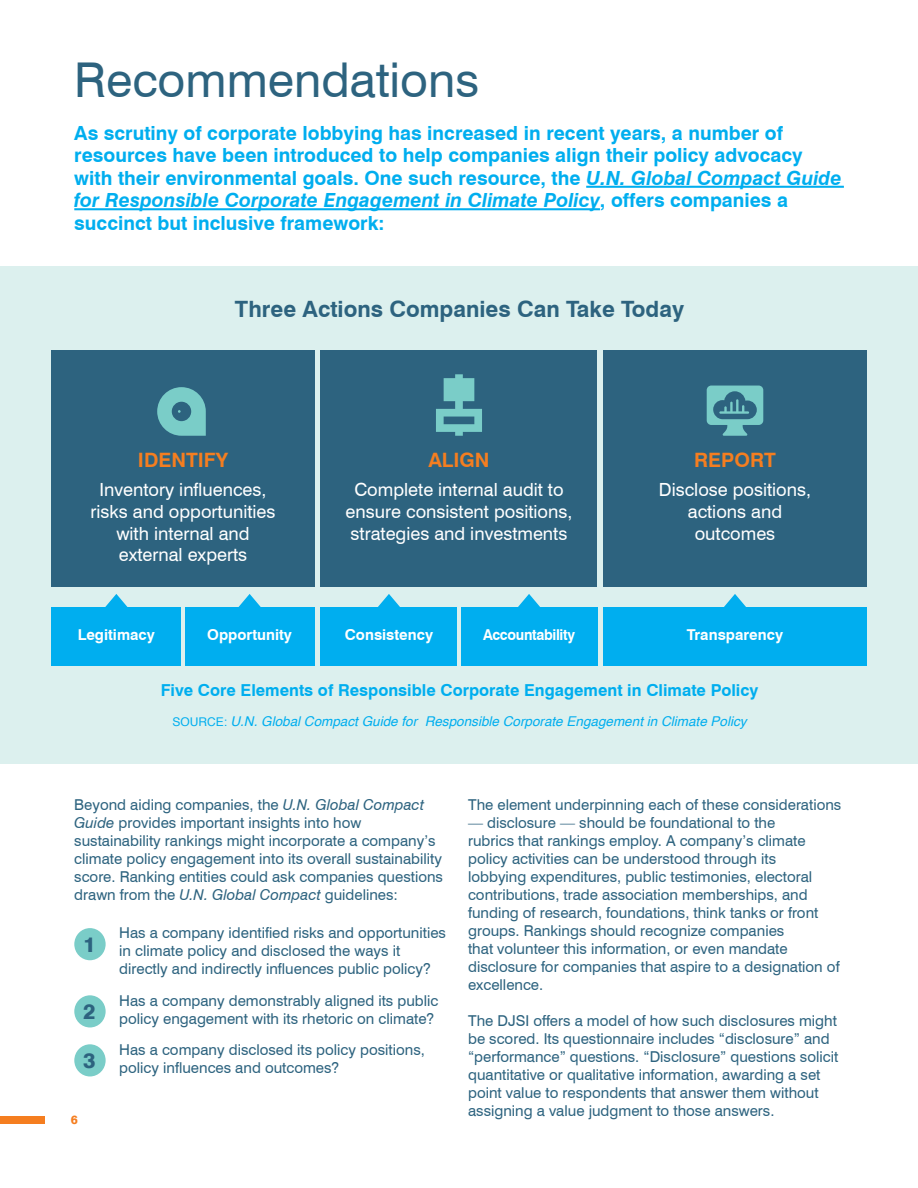
<style>
.page{position:relative;width:918px;height:1188px;background:#fff}
.page>*{position:absolute;margin:0;border:0;box-sizing:border-box;transform-origin:0 0}
.t1{font:48px "Swiss 721 BT";color:#2d637f}
.t2{font:700 22.5px "Swiss 721 BT";color:#2d637f}
.t3{font:800 21px "Swiss 721 BT";color:#2d637f}
.t4{font:700 19.8px "Swiss 721 BT";color:#f57e20}
.t5{font:700 19.5px/22.5px "Swiss 721 BT";color:#00aeef}
.t6{font:18.15px/21.8px "Swiss 721 BT";color:#fff;text-align:center}
.t7{font:700 16.5px "Swiss 721 BT";color:#00aeef}
.t8{font:15px/18px "Swiss 721 BT";color:#2d637f}
.t9{font:700 15px "Swiss 721 BT";color:#fff}
.t10{font:700 15px "Swiss 721 BT";letter-spacing:-.025em;color:#fff;scale:.95 1}
.t11{font:italic 13.5px "Helvetica";color:#00aeef}
.t12{font:800 12px "Swiss 721 BT";color:#f57e20}
.s1{font-style:italic}
.s2{font-style:normal;font-size:12px}
</style>
<div class="page">
<div style="left:0;top:1116px;width:45px;height:7px;background:#f57e20"></div>
<div style="left:0;top:266px;width:918px;height:498px;background:#dcf0ee"></div>
<div style="left:51px;top:351px;width:264px;height:236px;background:#2d637f"></div>
<div style="left:321px;top:351px;width:276px;height:236px;background:#2d637f"></div>
<div style="left:603px;top:351px;width:264px;height:236px;background:#2d637f"></div>
<div style="left:51px;top:607px;width:130px;height:58px;background:#00aeef"></div>
<div style="left:321px;top:607px;width:136px;height:58px;background:#00aeef"></div>
<div style="left:185px;top:607px;width:130px;height:58px;background:#00aeef"></div>
<div style="left:461px;top:607px;width:136px;height:58px;background:#00aeef"></div>
<div style="left:603px;top:607px;width:264px;height:58px;background:#00aeef"></div>
<svg style="left:105px;top:594px;width:23px;height:13px"></svg>
<svg style="left:378px;top:594px;width:22px;height:13px"></svg>
<svg style="left:238px;top:594px;width:23px;height:13px"></svg>
<svg style="left:518px;top:594px;width:22px;height:13px"></svg>
<svg style="left:724px;top:594px;width:22px;height:13px"></svg>
<hr style="left:586px;top:186px;width:258px;height:2px;background:#00aeef">
<hr style="left:74px;top:208px;width:526px;height:2px;background:#00aeef">
<div style="left:74px;top:928px;width:32px;height:32px;background:#7acdc8;border-radius:50%"></div>
<div style="left:74px;top:995px;width:32px;height:32px;background:#7acdc8;border-radius:50%"></div>
<div style="left:74px;top:1044px;width:32px;height:32px;background:#7acdc8;border-radius:50%"></div>
<svg style="left:157px;top:387px;width:49px;height:49px"></svg>
<svg style="left:436px;top:374px;width:46px;height:62px"></svg>
<svg style="left:707px;top:386px;width:56px;height:50px"></svg>
<h1 class="t1" style="left:74px;top:51px;width:406px">Recommendations</h1>
<p class="t5" style="left:74px;top:121px;width:769px">As scrutiny of corporate lobbying has increased in recent years, a number of resources have been introduced to help companies align their policy advocacy with their environmental goals. One such resource, the <span class="s1">U.N. Global Compact Guide for Responsible Corporate Engagement in Climate Policy</span>, offers companies a succinct but inclusive framework:</p>
<h2 class="t2" style="left:235px;top:295px;width:451px">Three Actions Companies Can Take Today</h2>
<h3 class="t4" style="left:138px;top:448px;width:92px">IDENTIFY</h3>
<p class="t6" style="left:91px;top:479px;width:186px">Inventory influences, risks and opportunities with internal and external experts</p>
<h3 class="t4" style="left:428px;top:448px;width:63px">ALIGN</h3>
<p class="t6" style="left:346px;top:479px;width:228px">Complete internal audit to ensure consistent positions, strategies and investments</p>
<h3 class="t4" style="left:694px;top:448px;width:83px">REPORT</h3>
<p class="t6" style="left:659px;top:479px;width:154px">Disclose positions, actions and outcomes</p>
<p class="t9" style="left:78px;top:626px;width:79px">Legitimacy</p>
<p class="t9" style="left:207px;top:626px;width:86px">Opportunity</p>
<p class="t9" style="left:345px;top:626px;width:90px">Consistency</p>
<p class="t10" style="left:483px;top:626px;width:98px">Accountability</p>
<p class="t9" style="left:687px;top:626px;width:98px">Transparency</p>
<p class="t7" style="left:161px;top:680px;width:599px">Five Core Elements of Responsible Corporate Engagement in Climate Policy</p>
<p class="t11" style="left:172px;top:711px;width:576px"><span class="s2">SOURCE:</span> U.N. Global Compact Guide for Responsible Corporate Engagement in Climate Policy</p>
<p class="t8" style="left:74px;top:796px;width:370px">Beyond aiding companies, the <span class="s1">U.N. Global Compact Guide</span> provides important insights into how sustainability rankings might incorporate a company’s climate policy engagement into its overall sustainability score. Ranking entities could ask companies questions drawn from the <span class="s1">U.N. Global Compact</span> guidelines:</p>
<h3 class="t3" style="left:83px;top:932px;width:14px">1</h3>
<p class="t8" style="left:119px;top:924px;width:328px">Has a company identified risks and opportunities in climate policy and disclosed the ways it directly and indirectly influences public policy?</p>
<h3 class="t3" style="left:83px;top:999px;width:14px">2</h3>
<p class="t8" style="left:119px;top:991px;width:321px">Has a company demonstrably aligned its public policy engagement with its rhetoric on climate?</p>
<h3 class="t3" style="left:83px;top:1048px;width:14px">3</h3>
<p class="t8" style="left:119px;top:1041px;width:307px">Has a company disclosed its policy positions, policy influences and outcomes?</p>
<p class="t12" style="left:71px;top:1112px;width:9px">6</p>
<p class="t8" style="left:468px;top:796px;width:375px">The element underpinning each of these considerations</p>
<p class="t8" style="left:468px;top:814px;width:373px">— disclosure — should be foundational to the<br>rubrics that rankings employ. A company’s climate policy activities can be understood through its<br>lobbying expenditures, public testimonies, electoral contributions, trade association memberships, and funding of research, foundations, think tanks or front groups. Rankings should recognize companies<br>that volunteer this information, or even mandate disclosure for companies that aspire to a designation of excellence.</p>
<p class="t8" style="left:468px;top:1012px;width:372px">The DJSI offers a model of how such disclosures might be scored. Its questionnaire includes “disclosure” and “performance” questions. “Disclosure” questions solicit quantitative or qualitative information, awarding a set point value to respondents that answer them without assigning a value judgment to those answers.</p>
</div>
